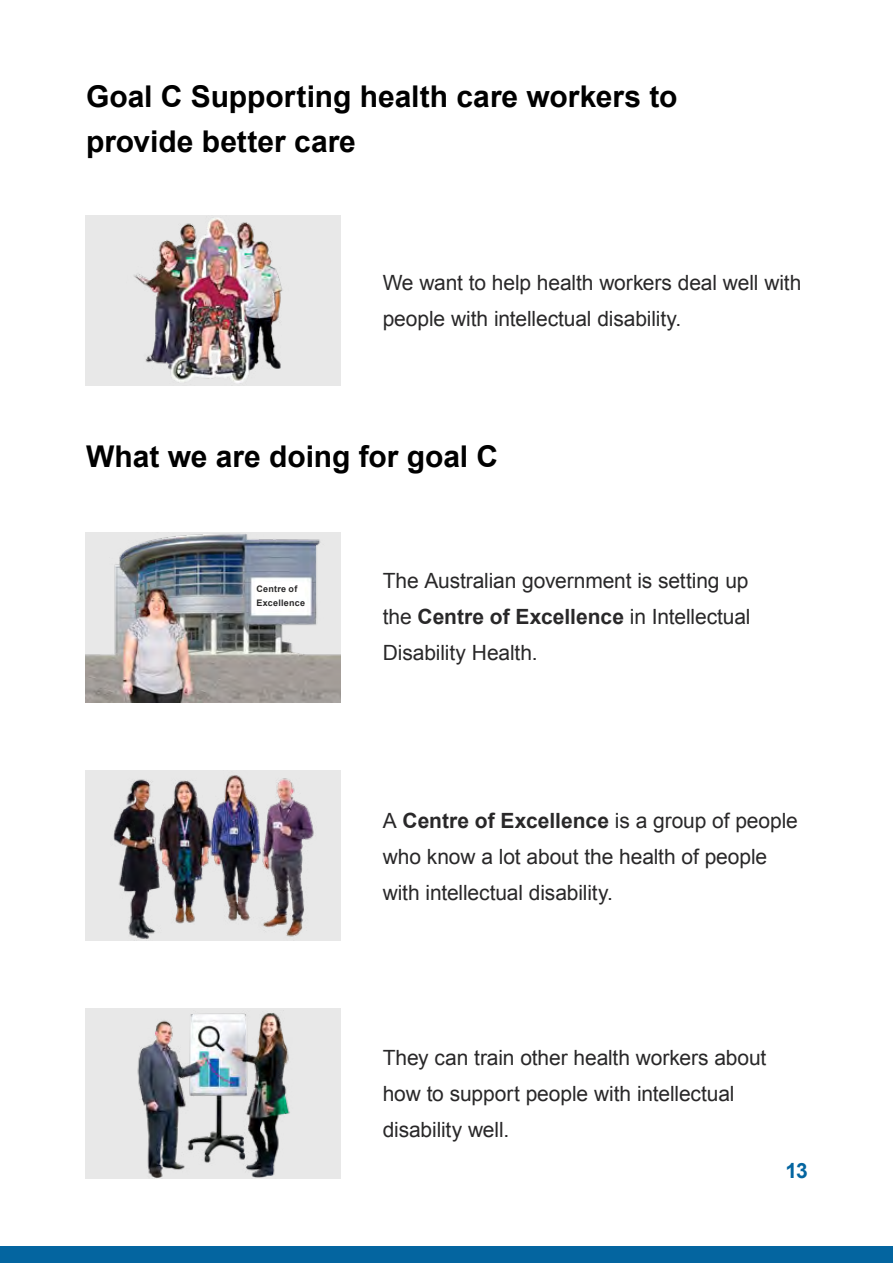
<style>
.page{position:relative;width:893px;height:1263px;background:#fff}
.page>*{position:absolute;margin:0;border:0;box-sizing:border-box;transform-origin:0 0}
.t1{font:700 30px/45px "Arial";color:#000}
.t2{font:21px/36px "Arial";letter-spacing:-.005em;color:#292829}
.t3{font:700 21px "Arial";color:#0465a0}
.t4{font:700 9px/13.5px "Arial";letter-spacing:.025em;color:#292829}
.s1{font-weight:700}
</style>
<div class="page">
<div style="left:0;top:1246px;width:893px;height:17px;background:#0465a0"></div>
<div style="left:85px;top:215px;width:255px;height:170px;background:#e8e8e8"></div>
<img style="left:134px;top:218px;width:149px;height:165px">
<img style="left:85px;top:532px;width:255px;height:170px">
<div style="left:85px;top:771px;width:255px;height:170px;background:#e8e8e8"></div>
<img style="left:113px;top:775px;width:201px;height:164px">
<div style="left:85px;top:1009px;width:255px;height:170px;background:#e8e8e8"></div>
<img style="left:137px;top:1013px;width:153px;height:165px">
<h1 class="t1" style="left:86px;top:75px;width:593px">Goal C Supporting health care workers to provide better care</h1>
<p class="t2" style="left:383px;top:265px;width:420px">We want to help health workers deal well with people with intellectual disability.</p>
<h2 class="t1" style="left:86px;top:435px;width:414px">What we are doing for goal C</h2>
<p class="t4" style="left:256px;top:583px;width:50px">Centre of<br>Excellence</p>
<p class="t2" style="left:383px;top:563px;width:369px;text-align:justify">The Australian government is setting up the <span class="s1">Centre of Excellence</span> in Intellectual Disability Health.</p>
<p class="t2" style="left:383px;top:802px;width:417px">A <span class="s1">Centre of Excellence</span> is a group of people who know a lot about the health of people with intellectual disability.</p>
<p class="t2" style="left:383px;top:1040px;width:385px">They can train other health workers about how to support people with intellectual disability well.</p>
<p class="t3" style="left:786px;top:1157px;width:24px">13</p>
</div>
